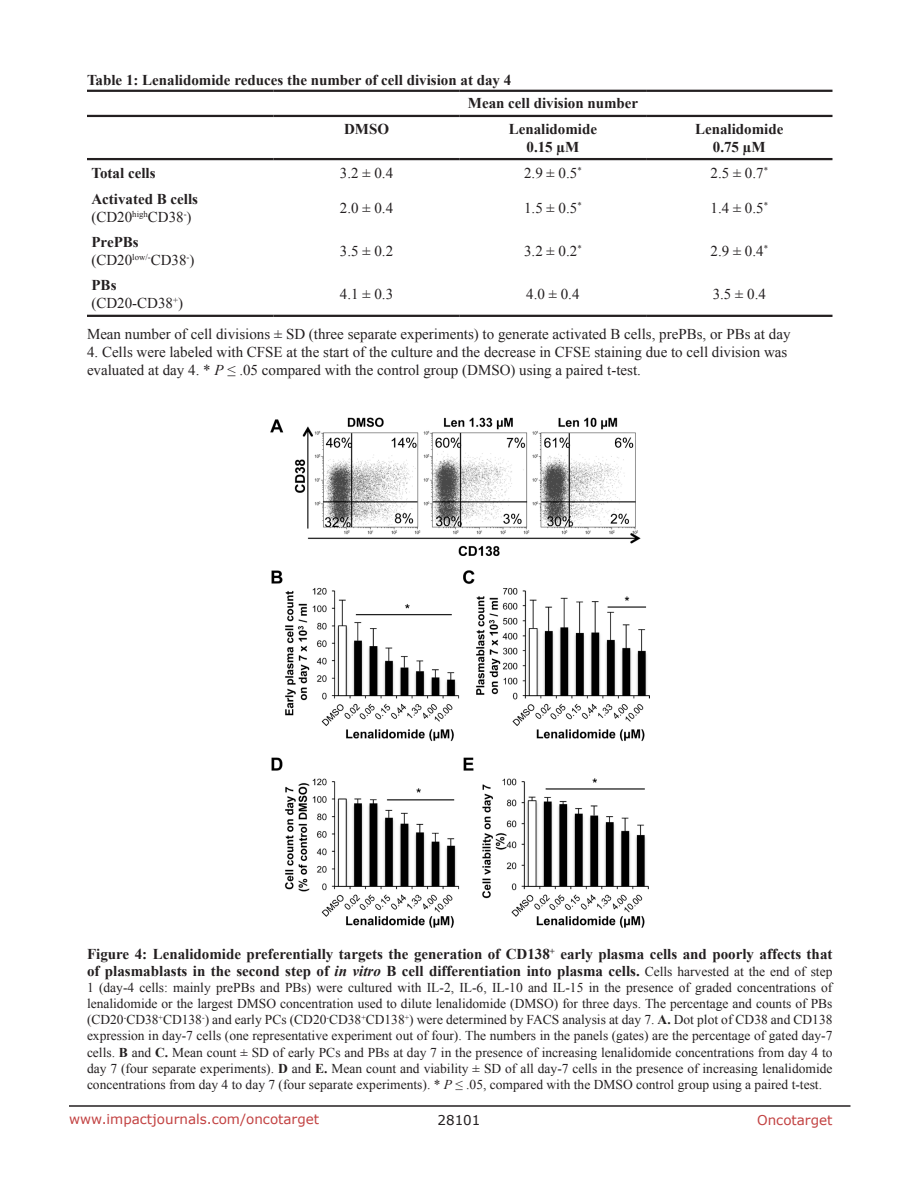
<style>
.page{position:relative;width:918px;height:1188px;background:#fff}
.page>*{position:absolute;margin:0;border:0;box-sizing:border-box;transform-origin:0 0}
.TableText1{font:15px/18px "Times New Roman";color:#231f20}
.figuretext{font:700 15px/16.2px "Times New Roman";color:#231f20}
.TableText1_Center{font:15px "Times New Roman";color:#231f20}
.Table_head_centre{font:700 15px "Times New Roman";color:#231f20}
.BodyText{font:700 15px "Times New Roman";color:#231f20}
.TableText1-2{font:700 15px "Times New Roman";color:#231f20}
.figuretext-2{font:13.5px/16.2px "Times New Roman";color:#231f20;text-align:justify}
.t1{font:13.5px "Verdana";color:#c24141}
.t2{font:13.5px "Verdana";color:#231f20}
.s1{font-style:italic}
.s2{font-weight:400;font-size:13.5px}
.s3{font-weight:700}
</style>
<div class="page">
<hr style="left:69px;top:1105px;width:781px;height:2px;background:#231f20">
<svg style="left:87px;top:114px;width:745px;height:4px"></svg>
<hr style="left:87px;top:90px;width:186px;height:2px;background:#231f20">
<hr style="left:273px;top:90px;width:187px;height:2px;background:#231f20">
<hr style="left:460px;top:90px;width:186px;height:2px;background:#231f20">
<hr style="left:646px;top:90px;width:186px;height:2px;background:#231f20">
<hr style="left:87px;top:115px;width:186px;height:2px;background:#231f20">
<hr style="left:273px;top:115px;width:187px;height:2px;background:#231f20">
<hr style="left:460px;top:115px;width:186px;height:2px;background:#231f20">
<hr style="left:646px;top:115px;width:186px;height:2px;background:#231f20">
<hr style="left:87px;top:158px;width:186px;height:2px;background:#231f20">
<hr style="left:273px;top:158px;width:187px;height:2px;background:#231f20">
<hr style="left:460px;top:158px;width:186px;height:2px;background:#231f20">
<hr style="left:646px;top:158px;width:186px;height:2px;background:#231f20">
<hr style="left:87px;top:315px;width:186px;height:2px;background:#231f20">
<hr style="left:273px;top:315px;width:187px;height:2px;background:#231f20">
<hr style="left:460px;top:315px;width:186px;height:2px;background:#231f20">
<hr style="left:646px;top:315px;width:186px;height:2px;background:#231f20">
<img style="left:270px;top:417px;width:379px;height:511px">
<p class="BodyText" style="left:87px;top:70px;width:426px">Table 1: Lenalidomide reduces the number of cell division at day 4</p>
<p class="Table_head_centre" style="left:468px;top:93px;width:172px">Mean cell division number</p>
<p class="Table_head_centre" style="left:344px;top:118px;width:46px">DMSO</p>
<p class="Table_head_centre" style="left:509px;top:118px;width:90px">Lenalidomide</p>
<p class="Table_head_centre" style="left:527px;top:136px;width:54px">0.15 µM</p>
<p class="Table_head_centre" style="left:695px;top:118px;width:90px">Lenalidomide</p>
<p class="Table_head_centre" style="left:713px;top:136px;width:54px">0.75 µM</p>
<p class="TableText1-2" style="left:92px;top:163px;width:66px">Total cells</p>
<p class="TableText1_Center" style="left:340px;top:163px;width:55px">3.2 ± 0.4</p>
<p class="TableText1_Center" style="left:524px;top:163px;width:59px">2.9 ± 0.5<sup>*</sup></p>
<p class="TableText1_Center" style="left:711px;top:163px;width:59px">2.5 ± 0.7<sup>*</sup></p>
<p class="TableText1-2" style="left:92px;top:188px;width:108px">Activated B cells</p>
<p class="TableText1" style="left:92px;top:207px;width:102px">(CD20<sup>high</sup>CD38<sup>-</sup>)</p>
<p class="TableText1_Center" style="left:340px;top:197px;width:55px">2.0 ± 0.4</p>
<p class="TableText1_Center" style="left:524px;top:197px;width:59px">1.5 ± 0.5<sup>*</sup></p>
<p class="TableText1_Center" style="left:711px;top:197px;width:59px">1.4 ± 0.5<sup>*</sup></p>
<p class="TableText1-2" style="left:92px;top:232px;width:49px">PrePBs</p>
<p class="TableText1" style="left:92px;top:251px;width:105px">(CD20<sup>low/-</sup>CD38<sup>-</sup>)</p>
<p class="TableText1_Center" style="left:340px;top:241px;width:55px">3.5 ± 0.2</p>
<p class="TableText1_Center" style="left:524px;top:241px;width:59px">3.2 ± 0.2<sup>*</sup></p>
<p class="TableText1_Center" style="left:711px;top:241px;width:59px">2.9 ± 0.4<sup>*</sup></p>
<p class="TableText1-2" style="left:92px;top:275px;width:27px">PBs</p>
<p class="TableText1" style="left:92px;top:294px;width:93px">(CD20-CD38<sup>+</sup>)</p>
<p class="TableText1" style="left:340px;top:285px;width:55px">4.1 ± 0.3</p>
<p class="TableText1" style="left:526px;top:285px;width:55px">4.0 ± 0.4</p>
<p class="TableText1" style="left:713px;top:285px;width:55px">3.5 ± 0.4</p>
<p class="TableText1" style="left:87px;top:325px;width:705px">Mean number of cell divisions ± SD (three separate experiments) to generate activated B cells, prePBs, or PBs at day</p>
<p class="TableText1" style="left:87px;top:343px;width:702px">4. Cells were labeled with CFSE at the start of the culture and the decrease in CFSE staining due to cell division was evaluated at day 4. * <span class="s1">P</span> ≤ .05 compared with the control group (DMSO) using a paired t-test.</p>
<p class="figuretext" style="left:87px;top:946px;width:747px">Figure 4: Lenalidomide preferentially targets the generation of CD138<sup>+</sup> early plasma cells and poorly affects that of plasmablasts in the second step of <span class="s1">in vitro</span> B cell differentiation into plasma cells. <span class="s2">Cells harvested at the end of step</span></p>
<p class="figuretext-2" style="left:87px;top:979px;width:747px">1 (day-4 cells: mainly prePBs and PBs) were cultured with IL-2, IL-6, IL-10 and IL-15 in the presence of graded concentrations of lenalidomide or the largest DMSO concentration used to dilute lenalidomide (DMSO) for three days. The percentage and counts of PBs (CD20<sup>-</sup>CD38<sup>+</sup>CD138<sup>-</sup>) and early PCs (CD20<sup>-</sup>CD38<sup>+</sup>CD138<sup>+</sup>) were determined by FACS analysis at day 7. <span class="s3">A.</span> Dot plot of CD38 and CD138 expression in day-7 cells (one representative experiment out of four). The numbers in the panels (gates) are the percentage of gated day-7 cells. <span class="s3">B</span> and <span class="s3">C.</span> Mean count ± SD of early PCs and PBs at day 7 in the presence of increasing lenalidomide concentrations from day 4 to day 7 (four separate experiments). <span class="s3">D</span> and <span class="s3">E.</span> Mean count and viability ± SD of all day-7 cells in the presence of increasing lenalidomide concentrations from day 4 to day 7 (four separate experiments). * <span class="s1">P</span> ≤ .05, compared with the DMSO control group using a paired t-test.</p>
<p class="t1" style="left:69px;top:1110px;width:252px">www.impactjournals.com/oncotarget</p>
<p class="t2" style="left:438px;top:1111px;width:44px">28101</p>
<p class="t1" style="left:757px;top:1111px;width:77px">Oncotarget</p>
</div>
